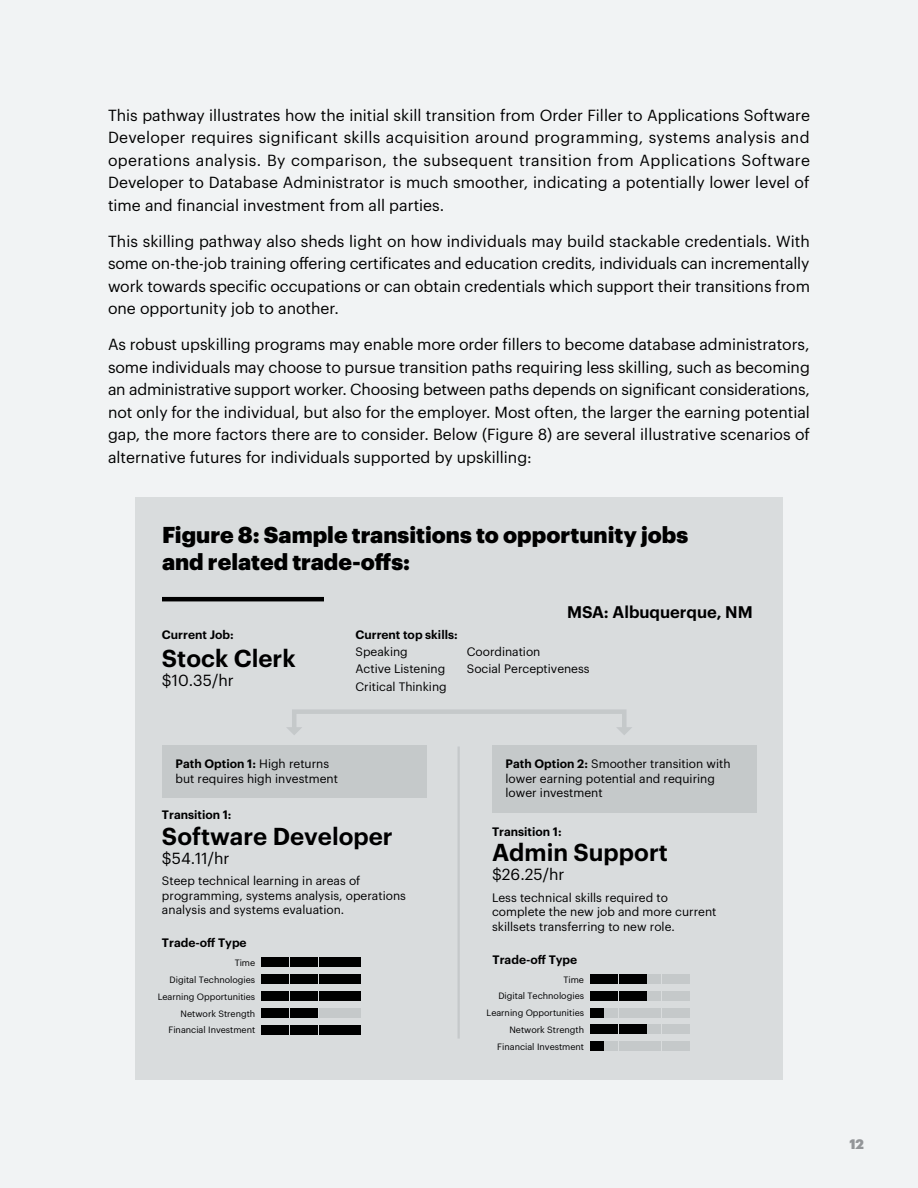
<style>
.page{position:relative;width:918px;height:1188px;background:#f1f3f4}
.page>*{position:absolute;margin:0;border:0;box-sizing:border-box;transform-origin:0 0}
.t1{font:600 24px "Graphik";color:#000}
.t2{font:900 22.5px/27px "Graphik";color:#000}
.t3{font:600 16.5px "Graphik";color:#000}
.t4{font:15.75px/22.5px "Graphik";color:#000;text-align:justify}
.t5{font:900 13.5px "Graphik";color:#939598}
.t6{font:12px/14.4px "Graphik";color:#000}
.t7{font:600 12px "Graphik";color:#000}
.t8{font:9px/16.8px "Graphik";color:#000;text-align:right}
.s1{font-weight:600}
</style>
<div class="page">
<div style="left:135px;top:498px;width:648px;height:582px;background:#d9dcdd"></div>
<div style="left:261px;top:958px;width:14px;height:9px;background:#000"></div>
<div style="left:276px;top:958px;width:13px;height:9px;background:#000"></div>
<div style="left:290px;top:958px;width:13px;height:9px;background:#000"></div>
<div style="left:304px;top:958px;width:14px;height:9px;background:#000"></div>
<div style="left:319px;top:958px;width:13px;height:9px;background:#000"></div>
<div style="left:333px;top:958px;width:14px;height:9px;background:#000"></div>
<div style="left:348px;top:958px;width:13px;height:9px;background:#000"></div>
<div style="left:261px;top:974px;width:14px;height:10px;background:#000"></div>
<div style="left:276px;top:974px;width:13px;height:10px;background:#000"></div>
<div style="left:290px;top:974px;width:13px;height:10px;background:#000"></div>
<div style="left:304px;top:974px;width:14px;height:10px;background:#000"></div>
<div style="left:319px;top:974px;width:13px;height:10px;background:#000"></div>
<div style="left:333px;top:974px;width:14px;height:10px;background:#000"></div>
<div style="left:348px;top:974px;width:13px;height:10px;background:#000"></div>
<div style="left:261px;top:991px;width:14px;height:10px;background:#000"></div>
<div style="left:276px;top:991px;width:13px;height:10px;background:#000"></div>
<div style="left:290px;top:991px;width:13px;height:10px;background:#000"></div>
<div style="left:304px;top:991px;width:14px;height:10px;background:#000"></div>
<div style="left:319px;top:991px;width:13px;height:10px;background:#000"></div>
<div style="left:333px;top:991px;width:14px;height:10px;background:#000"></div>
<div style="left:348px;top:991px;width:13px;height:10px;background:#000"></div>
<div style="left:261px;top:1008px;width:14px;height:10px;background:#000"></div>
<div style="left:276px;top:1008px;width:13px;height:10px;background:#000"></div>
<div style="left:290px;top:1008px;width:13px;height:10px;background:#000"></div>
<div style="left:304px;top:1008px;width:14px;height:10px;background:#000"></div>
<div style="left:319px;top:1008px;width:13px;height:10px;background:#c5c9ca"></div>
<div style="left:333px;top:1008px;width:14px;height:10px;background:#c5c9ca"></div>
<div style="left:348px;top:1008px;width:13px;height:10px;background:#c5c9ca"></div>
<div style="left:261px;top:1025px;width:14px;height:10px;background:#000"></div>
<div style="left:276px;top:1025px;width:13px;height:10px;background:#000"></div>
<div style="left:290px;top:1025px;width:13px;height:10px;background:#000"></div>
<div style="left:304px;top:1025px;width:14px;height:10px;background:#000"></div>
<div style="left:319px;top:1025px;width:13px;height:10px;background:#000"></div>
<div style="left:333px;top:1025px;width:14px;height:10px;background:#000"></div>
<div style="left:348px;top:1025px;width:13px;height:10px;background:#000"></div>
<div style="left:590px;top:974px;width:13px;height:10px;background:#000"></div>
<div style="left:605px;top:974px;width:13px;height:10px;background:#000"></div>
<div style="left:619px;top:974px;width:13px;height:10px;background:#000"></div>
<div style="left:633px;top:974px;width:14px;height:10px;background:#000"></div>
<div style="left:648px;top:974px;width:13px;height:10px;background:#c5c9ca"></div>
<div style="left:662px;top:974px;width:13px;height:10px;background:#c5c9ca"></div>
<div style="left:676px;top:974px;width:14px;height:10px;background:#c5c9ca"></div>
<div style="left:590px;top:991px;width:13px;height:10px;background:#000"></div>
<div style="left:605px;top:991px;width:13px;height:10px;background:#000"></div>
<div style="left:619px;top:991px;width:13px;height:10px;background:#000"></div>
<div style="left:633px;top:991px;width:14px;height:10px;background:#000"></div>
<div style="left:648px;top:991px;width:13px;height:10px;background:#c5c9ca"></div>
<div style="left:662px;top:991px;width:13px;height:10px;background:#c5c9ca"></div>
<div style="left:676px;top:991px;width:14px;height:10px;background:#c5c9ca"></div>
<div style="left:590px;top:1008px;width:13px;height:9px;background:#000"></div>
<div style="left:605px;top:1008px;width:13px;height:9px;background:#c5c9ca"></div>
<div style="left:619px;top:1008px;width:13px;height:9px;background:#c5c9ca"></div>
<div style="left:633px;top:1008px;width:14px;height:9px;background:#c5c9ca"></div>
<div style="left:648px;top:1008px;width:13px;height:9px;background:#c5c9ca"></div>
<div style="left:662px;top:1008px;width:13px;height:9px;background:#c5c9ca"></div>
<div style="left:676px;top:1008px;width:14px;height:9px;background:#c5c9ca"></div>
<div style="left:590px;top:1025px;width:13px;height:9px;background:#000"></div>
<div style="left:605px;top:1025px;width:13px;height:9px;background:#000"></div>
<div style="left:619px;top:1025px;width:13px;height:9px;background:#000"></div>
<div style="left:633px;top:1025px;width:14px;height:9px;background:#000"></div>
<div style="left:648px;top:1025px;width:13px;height:9px;background:#c5c9ca"></div>
<div style="left:662px;top:1025px;width:13px;height:9px;background:#c5c9ca"></div>
<div style="left:676px;top:1025px;width:14px;height:9px;background:#c5c9ca"></div>
<div style="left:590px;top:1041px;width:13px;height:10px;background:#000"></div>
<div style="left:605px;top:1041px;width:13px;height:10px;background:#c5c9ca"></div>
<div style="left:619px;top:1041px;width:13px;height:10px;background:#c5c9ca"></div>
<div style="left:633px;top:1041px;width:14px;height:10px;background:#c5c9ca"></div>
<div style="left:648px;top:1041px;width:13px;height:10px;background:#c5c9ca"></div>
<div style="left:662px;top:1041px;width:13px;height:10px;background:#c5c9ca"></div>
<div style="left:676px;top:1041px;width:14px;height:10px;background:#c5c9ca"></div>
<hr style="left:458px;top:747px;width:2px;height:292px;background:#d1d3d4">
<div style="left:162px;top:745px;width:264px;height:53px;background:#c5c9ca"></div>
<div style="left:492px;top:745px;width:265px;height:68px;background:#c5c9ca"></div>
<div style="left:292px;top:709px;width:335px;height:22px;border:4px solid #d1d3d4"></div>
<svg style="left:616px;top:727px;width:16px;height:8px"></svg>
<svg style="left:287px;top:727px;width:15px;height:8px"></svg>
<hr style="left:162px;top:597px;width:162px;height:4px;background:#000">
<p class="t4" style="left:108px;top:102px;width:703px">This pathway illustrates how the initial skill transition from Order Filler to Applications Software Developer requires significant skills acquisition around programming, systems analysis and operations analysis. By comparison, the subsequent transition from Applications Software Developer to Database Administrator is much smoother, indicating a potentially lower level of time and financial investment from all parties.</p>
<p class="t4" style="left:108px;top:229px;width:704px">This skilling pathway also sheds light on how individuals may build stackable credentials. With some on-the-job training offering certificates and education credits, individuals can incrementally work towards specific occupations or can obtain credentials which support their transitions from one opportunity job to another.</p>
<p class="t4" style="left:108px;top:332px;width:704px">As robust upskilling programs may enable more order fillers to become database administrators, some individuals may choose to pursue transition paths requiring less skilling, such as becoming an administrative support worker. Choosing between paths depends on significant considerations, not only for the individual, but also for the employer. Most often, the larger the earning potential gap, the more factors there are to consider. Below (Figure 8) are several illustrative scenarios of alternative futures for individuals supported by upskilling:</p>
<h2 class="t2" style="left:162px;top:519px;width:528px">Figure 8: Sample transitions to opportunity jobs and related trade-offs:</h2>
<p class="t7" style="left:162px;top:625px;width:73px">Current Job:</p>
<h1 class="t1" style="left:162px;top:640px;width:135px">Stock Clerk</h1>
<p class="t4" style="left:162px;top:668px;width:73px">$10.35/hr</p>
<p class="t3" style="left:567px;top:599px;width:187px">MSA: Albuquerque, NM</p>
<p class="t7" style="left:356px;top:625px;width:104px">Current top skills:</p>
<p class="t6" style="left:356px;top:642px;width:93px;line-height:17.4px">Speaking<br>Active Listening<br>Critical Thinking</p>
<p class="t6" style="left:467px;top:642px;width:124px;line-height:17.4px">Coordination<br>Social Perceptiveness</p>
<p class="t6" style="left:176px;top:756px;width:164px"><span class="s1">Path Option 1:</span> High returns but requires high investment</p>
<p class="t6" style="left:506px;top:756px;width:227px"><span class="s1">Path Option 2:</span> Smoother transition with lower earning potential and requiring lower investment</p>
<p class="t7" style="left:162px;top:806px;width:71px">Transition 1:</p>
<h1 class="t1" style="left:162px;top:818px;width:232px">Software Developer</h1>
<p class="t4" style="left:162px;top:846px;width:69px">$54.11/hr</p>
<p class="t6" style="left:162px;top:873px;width:246px">Steep technical learning in areas of programming, systems analysis, operations analysis and systems evaluation.</p>
<p class="t7" style="left:162px;top:934px;width:86px">Trade-off Type</p>
<p class="t8" style="left:158px;top:954px;width:99px">Time<br>Digital Technologies<br>Learning Opportunities<br>Network Strength<br>Financial Investment</p>
<p class="t7" style="left:492px;top:822px;width:71px">Transition 1:</p>
<h1 class="t1" style="left:492px;top:834px;width:177px">Admin Support</h1>
<p class="t4" style="left:492px;top:862px;width:74px">$26.25/hr</p>
<p class="t6" style="left:492px;top:889px;width:226px">Less technical skills required to complete the new job and more current skillsets transferring to new role.</p>
<p class="t7" style="left:493px;top:950px;width:86px">Trade-off Type</p>
<p class="t8" style="left:487px;top:970px;width:99px">Time<br>Digital Technologies<br>Learning Opportunities<br>Network Strength<br>Financial Investment</p>
<p class="t5" style="left:849px;top:1134px;width:16px">12</p>
</div>
